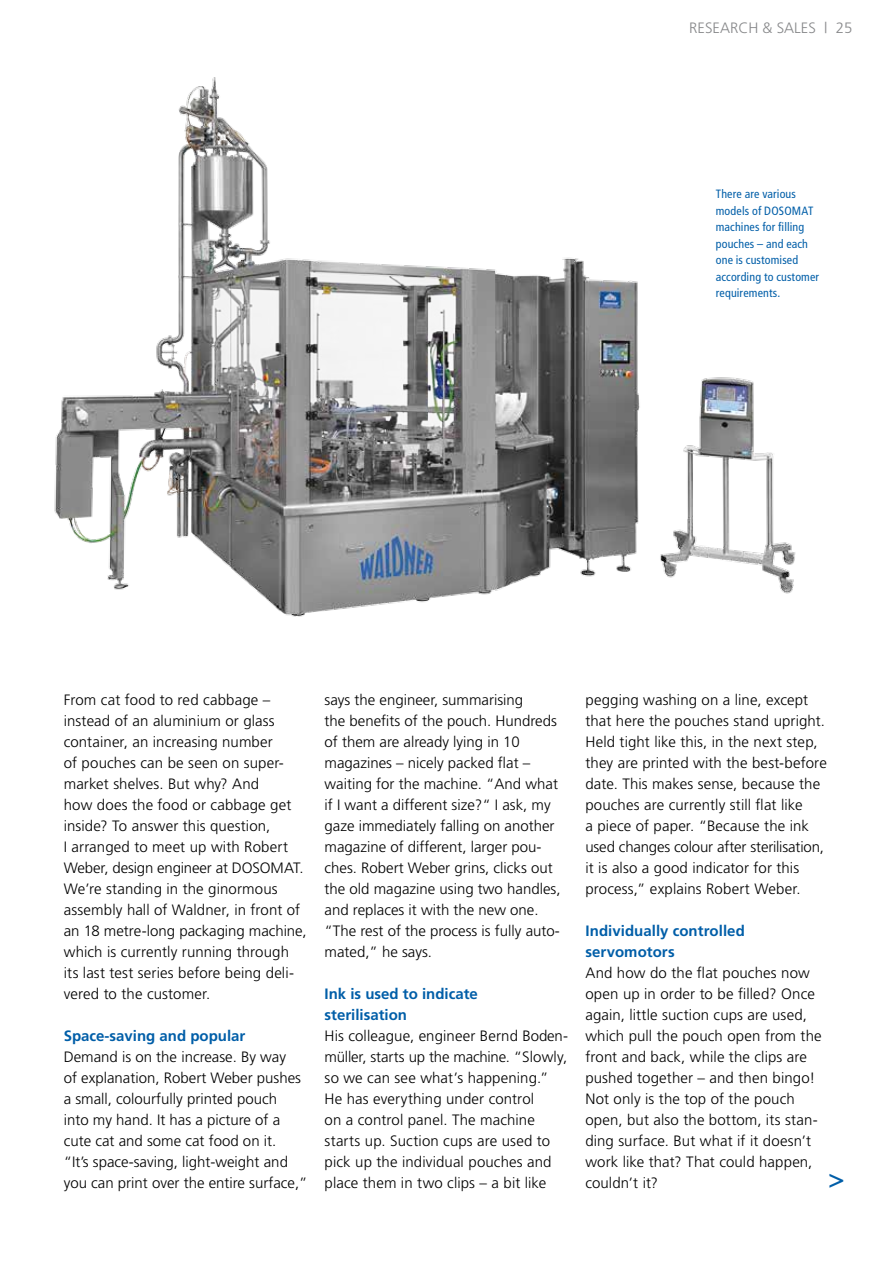
<style>
.page{position:relative;width:893px;height:1263px;background:#fff}
.page>*{position:absolute;margin:0;border:0;box-sizing:border-box;transform-origin:0 0}
.t1{font:500 27px "Avenir Next";color:#005ea8}
.t2{font:300 15px/21px "Frutiger";letter-spacing:.005em;color:#000}
.t3{font:700 15px/21px "Frutiger";color:#005ea8}
.t4{font:300 15px "Frutiger";color:#87888a}
.t5{font:condensed 12px/16.5px "Frutiger";letter-spacing:.01em;color:#005ea8}
</style>
<div class="page">
<img style="left:54px;top:77px;width:742px;height:540px">
<p class="t4" style="left:689px;top:19px;width:165px">RESEARCH &amp; SALES | 25</p>
<p class="t5" style="left:716px;top:186px;width:105px">There are various models of DOSOMAT machines for filling pouches – and each one is customised according to customer requirements.</p>
<p class="t2" style="left:64px;top:689px;width:244px">From cat food to red cabbage – instead of an aluminium or glass container, an increasing number<br>of pouches can be seen on super&shy;market shelves. But why? And<br>how does the food or cabbage get inside? To answer this question,<br>I arranged to meet up with Robert<br>Weber, design engineer at DOSOMAT.<br>We’re standing in the ginormous assembly hall of Waldner, in front of an 18 metre-long packaging machine, which is currently running through its last test series before being deli&shy;vered to the customer.</p>
<p class="t3" style="left:64px;top:1025px;width:183px">Space-saving and popular</p>
<p class="t2" style="left:64px;top:1046px;width:245px">Demand is on the increase. By way<br>of explanation, Robert Weber pushes a small, colourfully printed pouch<br>into my hand. It has a picture of a cute cat and some cat food on it.<br>“It’s space-saving, light-weight and you can print over the entire surface,”</p>
<p class="t2" style="left:325px;top:689px;width:237px">says the engineer, summarising<br>the benefits of the pouch. Hundreds of them are already lying in 10 magazines – nicely packed flat – waiting for the machine. “And what if I want a different size?“ I ask, my gaze immediately falling on another magazine of different, larger pou&shy;ches. Robert Weber grins, clicks out the old magazine using two handles, and replaces it with the new one. “The rest of the process is fully auto&shy;mated,” he says.</p>
<p class="t3" style="left:325px;top:983px;width:155px">Ink is used to indicate sterilisation</p>
<p class="t2" style="left:325px;top:1025px;width:245px">His colleague, engineer Bernd Boden&shy;müller, starts up the machine. “Slowly, so we can see what’s happening.” He has everything under control<br>on a control panel. The machine starts up. Suction cups are used to pick up the individual pouches and place them in two clips – a bit like</p>
<p class="t2" style="left:585px;top:689px;width:243px">pegging washing on a line, except that here the pouches stand upright.<br>Held tight like this, in the next step, they are printed with the best-before date. This makes sense, because the pouches are currently still flat like<br>a piece of paper. “Because the ink used changes colour after sterilisation, it is also a good indicator for this process,” explains Robert Weber.</p>
<p class="t3" style="left:585px;top:920px;width:161px">Individually controlled servomotors</p>
<p class="t2" style="left:585px;top:962px;width:238px">And how do the flat pouches now open up in order to be filled? Once again, little suction cups are used, which pull the pouch open from the front and back, while the clips are pushed together – and then bingo!<br>Not only is the top of the pouch open, but also the bottom, its stan&shy;ding surface. But what if it doesn’t work like that? That could happen, couldn’t it?</p>
<h1 class="t1" style="left:827px;top:1156px;width:19px">&gt;</h1>
</div>
